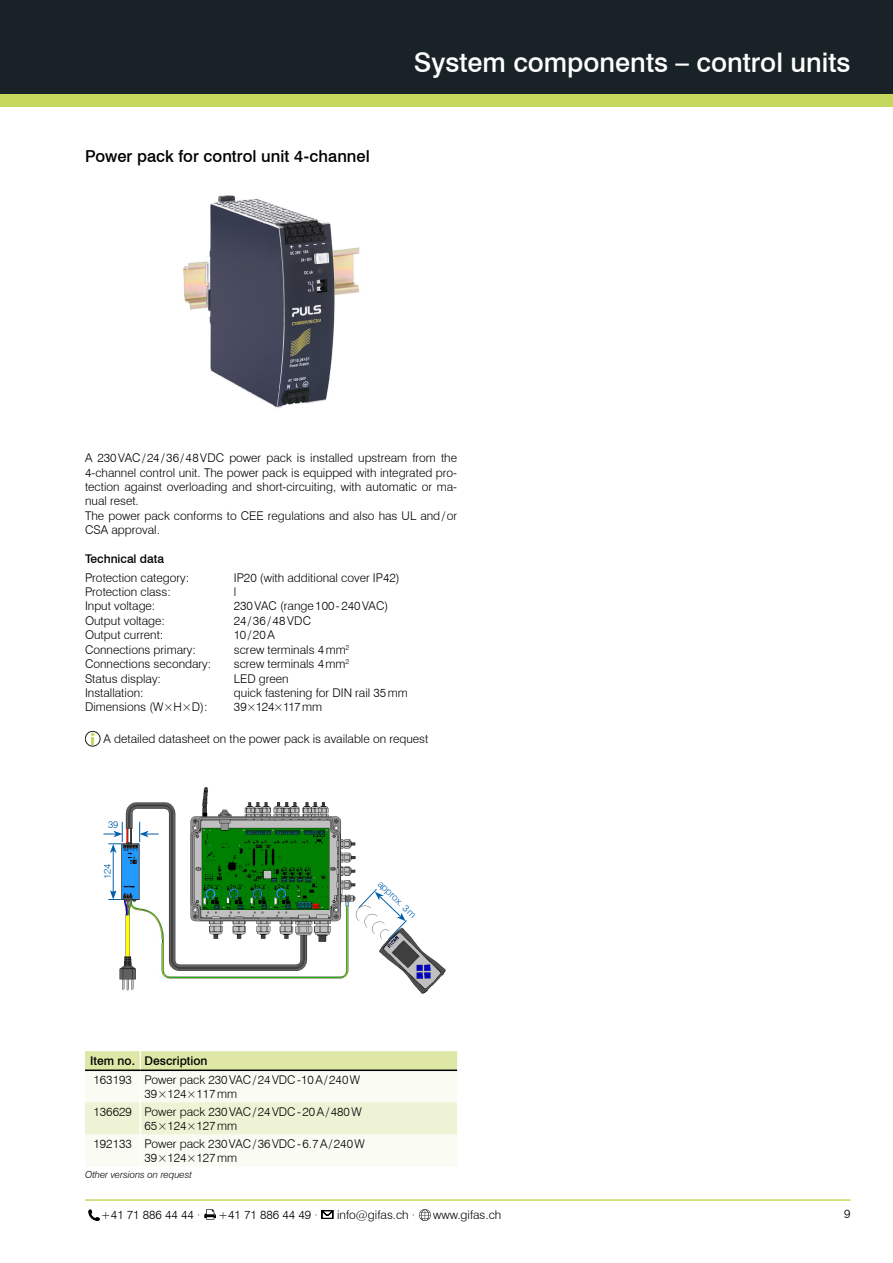
<style>
.page{position:relative;width:893px;height:1263px;background:#fff}
.page>*{position:absolute;margin:0;border:0;box-sizing:border-box;transform-origin:0 0}
.t1{font:500 27px "Swiss 721 BT";color:#fff}
.t2{font:500 16.5px "Swiss 721 BT";color:#000}
.t3{font:300 12px/14.4px "Swiss 721 BT";color:#000}
.t4{font:500 12px "Swiss 721 BT";color:#000}
.t5{font:300 12px "Swiss 721 BT";letter-spacing:-.03em;color:#000}
.t6{font:300 12px "Swiss 721 BT";letter-spacing:.025em;color:#000}
.t7{font:italic 300 9.75px "Swiss 721 BT";color:#000}
.t8{font:300 9.75px "Swiss 721 BT";color:#005faa}
</style>
<div class="page">
<div style="left:0;top:89px;width:893px;height:17px;background:#c6d75e"></div>
<div style="left:0;top:0;width:893px;height:94px;background:#192226"></div>
<hr style="left:85px;top:1199px;width:765px;height:2px;background:#c6d75e">
<svg style="left:88px;top:1209px;width:12px;height:12px"></svg>
<svg style="left:204px;top:1209px;width:12px;height:11px"></svg>
<svg style="left:322px;top:1210px;width:11px;height:9px"></svg>
<svg style="left:419px;top:1209px;width:12px;height:12px"></svg>
<img style="left:183px;top:195px;width:177px;height:213px">
<img style="left:112px;top:787px;width:334px;height:207px">
<svg style="left:139px;top:822px;width:20px;height:20px"></svg>
<svg style="left:358px;top:889px;width:49px;height:50px"></svg>
<hr style="left:113px;top:851px;width:1px;height:42px;background:#005faa">
<svg style="left:108px;top:890px;width:13px;height:10px"></svg>
<svg style="left:103px;top:822px;width:20px;height:31px"></svg>
<div style="left:85px;top:731px;width:15px;height:15px;border:1px solid #1d1d1b;border-radius:50%"></div>
<svg style="left:91px;top:732px;width:4px;height:13px"></svg>
<svg style="left:85px;top:1051px;width:372px;height:115px"></svg>
<hr style="left:140px;top:1071px;width:1px;height:31px;background:#fff">
<hr style="left:140px;top:1102px;width:1px;height:32px;background:#fff">
<hr style="left:140px;top:1134px;width:1px;height:32px;background:#fff">
<hr style="left:85px;top:1069px;width:55px;height:2px;background:#000">
<hr style="left:140px;top:1069px;width:317px;height:2px;background:#000">
<h2 class="t2" style="left:85px;top:146px;width:286px">Power pack for control unit 4-channel</h2>
<h1 class="t1" style="left:414px;top:46px;width:438px">System components – control units</h1>
<p class="t3" style="left:85px;top:451px;width:374px">A 230VAC/24/36/48VDC power pack is installed upstream from the 4-channel control unit. The power pack is equipped with integrated pro&shy;tection against overloading and short-circuiting, with automatic or ma&shy;nual reset.<br>The power pack conforms to CEE regulations and also has UL and/or CSA approval.</p>
<p class="t4" style="left:85px;top:551px;width:80px">Technical data</p>
<p class="t3" style="left:85px;top:570px;width:106px">Protection category:</p>
<p class="t3" style="left:234px;top:570px;width:167px">IP20 (with additional cover IP42)</p>
<p class="t3" style="left:85px;top:584px;width:87px">Protection class:</p>
<p class="t3" style="left:234px;top:584px;width:4px">l</p>
<p class="t3" style="left:85px;top:599px;width:72px">Input voltage:</p>
<p class="t3" style="left:234px;top:599px;width:156px">230VAC (range100-240VAC)</p>
<p class="t3" style="left:85px;top:613px;width:81px">Output voltage:</p>
<p class="t6" style="left:234px;top:613px;width:79px">24/36/48VDC</p>
<p class="t3" style="left:85px;top:628px;width:80px">Output current:</p>
<p class="t3" style="left:234px;top:628px;width:42px">10/20A</p>
<p class="t3" style="left:85px;top:642px;width:112px">Connections primary:</p>
<p class="t3" style="left:234px;top:642px;width:117px">screw terminals 4mm<sup>2</sup></p>
<p class="t3" style="left:85px;top:656px;width:128px">Connections secondary:</p>
<p class="t3" style="left:234px;top:656px;width:117px">screw terminals 4mm<sup>2</sup></p>
<p class="t3" style="left:85px;top:671px;width:78px">Status display:</p>
<p class="t3" style="left:234px;top:671px;width:56px">LED green</p>
<p class="t3" style="left:85px;top:685px;width:60px">Installation:</p>
<p class="t3" style="left:234px;top:685px;width:175px">quick fastening for DIN rail 35mm</p>
<p class="t3" style="left:85px;top:700px;width:124px">Dimensions (W×H×D):</p>
<p class="t5" style="left:234px;top:700px;width:90px">39×124×117 mm</p>
<p class="t3" style="left:104px;top:732px;width:326px">A detailed datasheet on the power pack is available on request</p>
<p class="t8" style="left:108px;top:818px;width:12px">39</p>
<p class="t8" style="left:101px;top:879px;width:17px;rotate:-90deg">124</p>
<p class="t8" style="left:384px;top:878px;width:51px;rotate:44deg">approx. 3m</p>
<p class="t4" style="left:90px;top:1054px;width:119px">Item no. Description</p>
<p class="t3" style="left:145px;top:1072px;width:217px;text-indent:-51px">163193 Power pack 230VAC/24VDC-10A/240W<br>39×124×117mm</p>
<p class="t3" style="left:145px;top:1104px;width:219px;text-indent:-51px">136629 Power pack 230VAC/24VDC-20A/480W<br>65×124×127mm</p>
<p class="t3" style="left:145px;top:1136px;width:222px;text-indent:-51px">192133 Power pack 230VAC/36VDC-6.7A/240W<br>39×124×127mm</p>
<p class="t7" style="left:85px;top:1169px;width:109px">Other versions on request</p>
<p class="t3" style="left:101px;top:1207px;width:101px">+41 71 886 44 44 ·</p>
<p class="t3" style="left:218px;top:1207px;width:101px">+41 71 886 44 49 ·</p>
<p class="t3" style="left:337px;top:1207px;width:80px">info@gifas.ch ·</p>
<p class="t3" style="left:433px;top:1207px;width:70px">www.gifas.ch</p>
<p class="t3" style="left:844px;top:1207px;width:8px">9</p>
</div>
